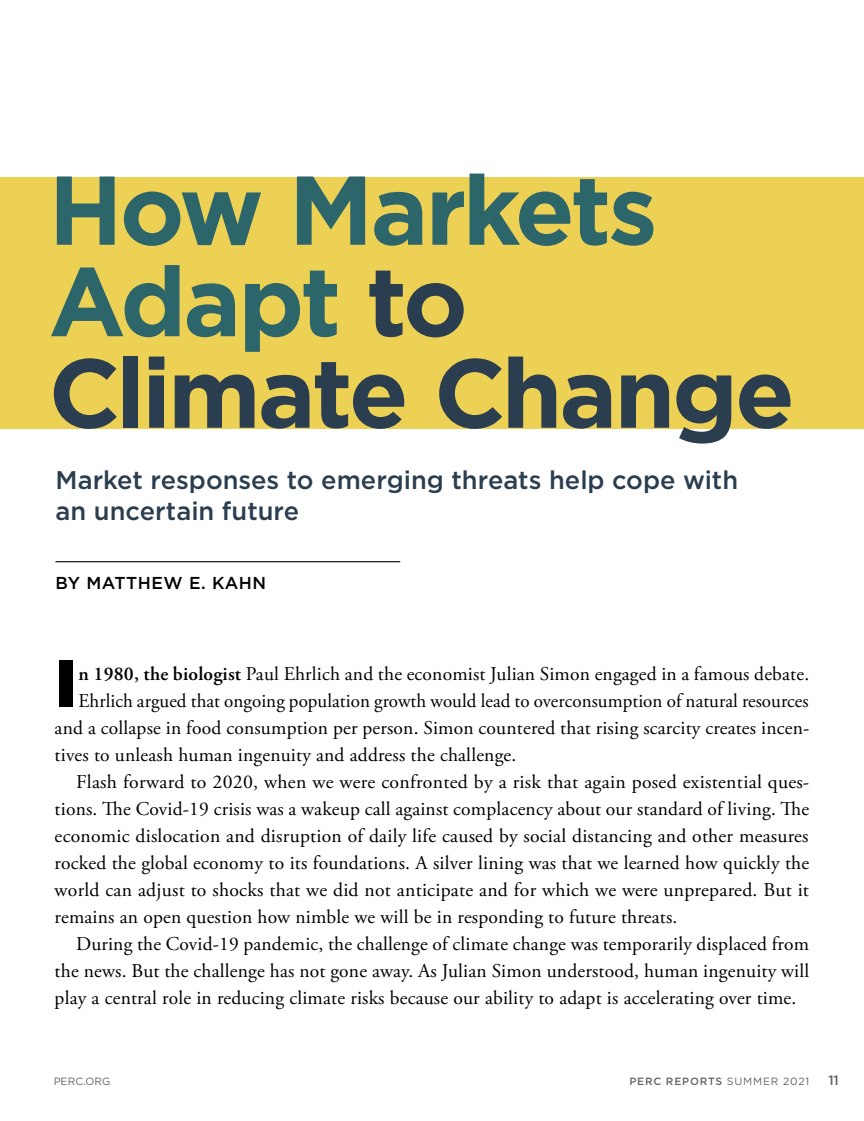
<style>
.page{position:relative;width:864px;height:1121px;background:#fff}
.page>*{position:absolute;margin:0;border:0;box-sizing:border-box;transform-origin:0 0}
.t1{font:700 97.5px/91.5px "Gotham";letter-spacing:-.035em;color:#2d666a}
.t2{font:900 67.05px "Gotham";color:#000}
.t3{font:500 25.5px/31.5px "Gotham";color:#2b3e50}
.t4{font:19.5px "Adobe Garamond Pro";letter-spacing:.01em;color:#000}
.t5{font:500 17.25px "Gotham";letter-spacing:.03em;color:#000}
.t6{font:500 13.5px "Gotham";color:#636363}
.t7{font:500 10.5px "Gotham";letter-spacing:.075em;color:#636363}
.t8{font:10.5px "Gotham";letter-spacing:.01em;color:#636363}
.s1{color:#2b3e50}
.s2{font-weight:600}
.s3{font-weight:400}
</style>
<div class="page">
<div style="left:0;top:177px;width:864px;height:252px;background:#edd155"></div>
<hr style="left:55px;top:561px;width:345px;height:1px;background:#000">
<h1 class="t1" style="left:49px;top:164px;width:748px">How Markets<br>Adapt <span class="s1">to<br>Climate Change</span></h1>
<h3 class="t3" style="left:55px;top:463px;width:684px">Market responses to emerging threats help cope with an uncertain future</h3>
<p class="t5" style="left:55px;top:572px;width:212px">BY MATTHEW E. KAHN</p>
<h2 class="t2" style="left:55px;top:637px;width:23px">I</h2>
<p class="t4" style="left:79px;top:662px;width:732px"><span class="s2">n 1980, the biologist</span> Paul Ehrlich and the economist Julian Simon engaged in a famous debate.</p>
<p class="t4" style="left:79px;top:689px;width:732px">Ehrlich argued that ongoing population growth would lead to overconsumption of natural resources</p>
<p class="t4" style="left:55px;top:716px;width:756px">and a collapse in food consumption per person. Simon countered that rising scarcity creates incen-</p>
<p class="t4" style="left:55px;top:743px;width:463px">tives to unleash human ingenuity and address the challenge.</p>
<p class="t4" style="left:76px;top:770px;width:735px">Flash forward to 2020, when we were confronted by a risk that again posed existential ques-</p>
<p class="t4" style="left:55px;top:797px;width:756px">tions. The Covid-19 crisis was a wakeup call against complacency about our standard of living. The</p>
<p class="t4" style="left:55px;top:824px;width:755px">economic dislocation and disruption of daily life caused by social distancing and other measures</p>
<p class="t4" style="left:55px;top:851px;width:756px">rocked the global economy to its foundations. A silver lining was that we learned how quickly the</p>
<p class="t4" style="left:55px;top:878px;width:756px">world can adjust to shocks that we did not anticipate and for which we were unprepared. But it</p>
<p class="t4" style="left:55px;top:905px;width:624px">remains an open question how nimble we will be in responding to future threats.</p>
<p class="t4" style="left:76px;top:932px;width:734px">During the Covid-19 pandemic, the challenge of climate change was temporarily displaced from</p>
<p class="t4" style="left:55px;top:959px;width:756px">the news. But the challenge has not gone away. As Julian Simon understood, human ingenuity will</p>
<p class="t4" style="left:55px;top:986px;width:743px">play a central role in reducing climate risks because our ability to adapt is accelerating over time.</p>
<p class="t8" style="left:53px;top:1074px;width:59px">PERC.ORG</p>
<p class="t7" style="left:630px;top:1074px;width:181px">PERC REPORTS <span class="s3">SUMMER 2021</span></p>
<p class="t6" style="left:828px;top:1071px;width:12px">11</p>
</div>
